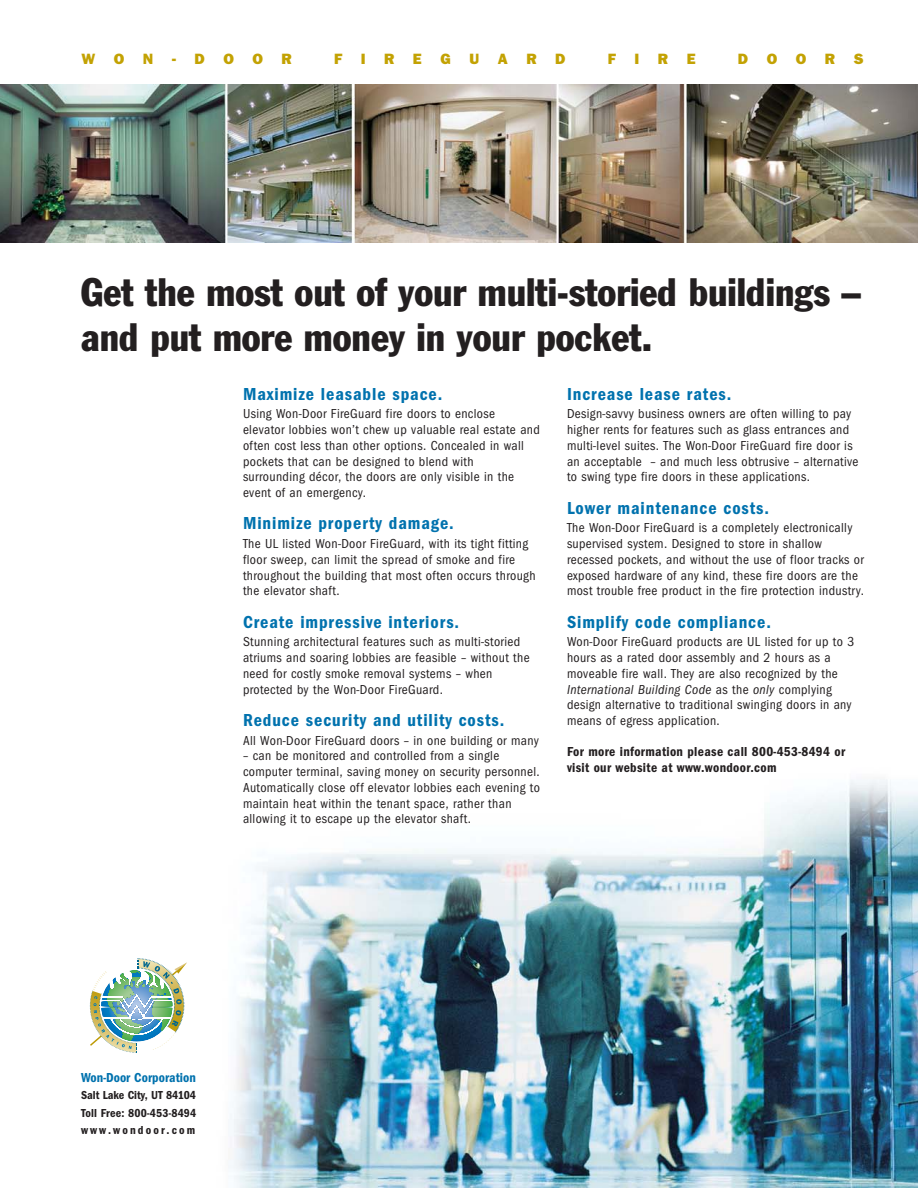
<style>
.page{position:relative;width:918px;height:1188px;background:#fff}
.page>*{position:absolute;margin:0;border:0;box-sizing:border-box;transform-origin:0 0}
.t1{font:condensed 39px/45px "Franklin Gothic";color:#231f20}
.t2{font:600 18px "Franklin Got Cd ITC";letter-spacing:.05em;color:#0072ae}
.t3{font:800 15px "Franklin Gothic";letter-spacing:1.24em;color:#c3a203}
.t4{font:13.5px/15.8px "Franklin Got Cd ITC";letter-spacing:.025em;color:#231f20}
.t5{font:600 13.5px/15.8px "Franklin Got Cd ITC";letter-spacing:.025em;color:#231f20}
.t6{font:600 13.5px "Franklin Got Cd ITC";letter-spacing:.005em;color:#0072ae}
.t7{font:600 12px/17.7px "Franklin Got Cd ITC";letter-spacing:.015em;color:#231f20;text-align:justify}
.s1{font-style:italic}
</style>
<div class="page">
<img style="left:89px;top:779px;width:829px;height:409px">
<img style="left:90px;top:958px;width:97px;height:95px">
<img style="left:0;top:85px;width:918px;height:157px">
<p class="t3" style="left:81px;top:54px;width:212px">WON-DOOR</p>
<p class="t3" style="left:334px;top:54px;width:233px">FIREGUARD</p>
<p class="t3" style="left:608px;top:54px;width:89px">FIRE</p>
<p class="t3" style="left:738px;top:54px;width:127px">DOORS</p>
<h1 class="t1" style="left:81px;top:272px;width:781px">Get the most out of your multi-storied buildings – and put more money in your pocket.</h1>
<h2 class="t2" style="left:243px;top:388px;width:201px">Maximize leasable space.</h2>
<p class="t4" style="left:243px;top:407px;width:298px">Using Won-Door FireGuard fire doors to enclose elevator lobbies won’t chew up valuable real estate and often cost less than other options. Concealed in wall pockets that can be designed to blend with<br>surrounding décor, the doors are only visible in the event of an emergency.</p>
<h2 class="t2" style="left:243px;top:518px;width:212px">Minimize property damage.</h2>
<p class="t4" style="left:243px;top:537px;width:294px">The UL listed Won-Door FireGuard, with its tight fitting floor sweep, can limit the spread of smoke and fire throughout the building that most often occurs through the elevator shaft.</p>
<h2 class="t2" style="left:243px;top:616px;width:218px">Create impressive interiors.</h2>
<p class="t4" style="left:243px;top:635px;width:288px">Stunning architectural features such as multi-storied atriums and soaring lobbies are feasible – without the need for costly smoke removal systems – when protected by the Won-Door FireGuard.</p>
<h2 class="t2" style="left:243px;top:714px;width:263px">Reduce security and utility costs.</h2>
<p class="t4" style="left:243px;top:733px;width:297px">All Won-Door FireGuard doors – in one building or many</p>
<p class="t4" style="left:243px;top:749px;width:298px">– can be monitored and controlled from a single computer terminal, saving money on security personnel.<br>Automatically close off elevator lobbies each evening to maintain heat within the tenant space, rather than allowing it to escape up the elevator shaft.</p>
<h2 class="t2" style="left:567px;top:388px;width:166px">Increase lease rates.</h2>
<p class="t4" style="left:567px;top:407px;width:293px">Design-savvy business owners are often willing to pay higher rents for features such as glass entrances and multi-level suites. The Won-Door FireGuard fire door is an acceptable – and much less obtrusive – alternative to swing type fire doors in these applications.</p>
<h2 class="t2" style="left:567px;top:502px;width:204px">Lower maintenance costs.</h2>
<p class="t4" style="left:567px;top:521px;width:298px">The Won-Door FireGuard is a completely electronically supervised system. Designed to store in shallow recessed pockets, and without the use of floor tracks or exposed hardware of any kind, these fire doors are the most trouble free product in the fire protection industry.</p>
<h2 class="t2" style="left:567px;top:616px;width:205px">Simplify code compliance.</h2>
<p class="t4" style="left:567px;top:635px;width:289px">Won-Door FireGuard products are UL listed for up to 3 hours as a rated door assembly and 2 hours as a moveable fire wall. They are also recognized by the <span class="s1">International Building Code</span> as the <span class="s1">only</span> complying design alternative to traditional swinging doors in any means of egress application.</p>
<p class="t5" style="left:567px;top:745px;width:280px">For more information please call 800-453-8494 or visit our website at www.wondoor.com</p>
<p class="t6" style="left:81px;top:1073px;width:116px">Won-Door Corporation</p>
<p class="t7" style="left:81px;top:1087px;width:117px">Salt Lake City, UT 84104<br>Toll Free: 800-453-8494 www.wondoor.com</p>
</div>
